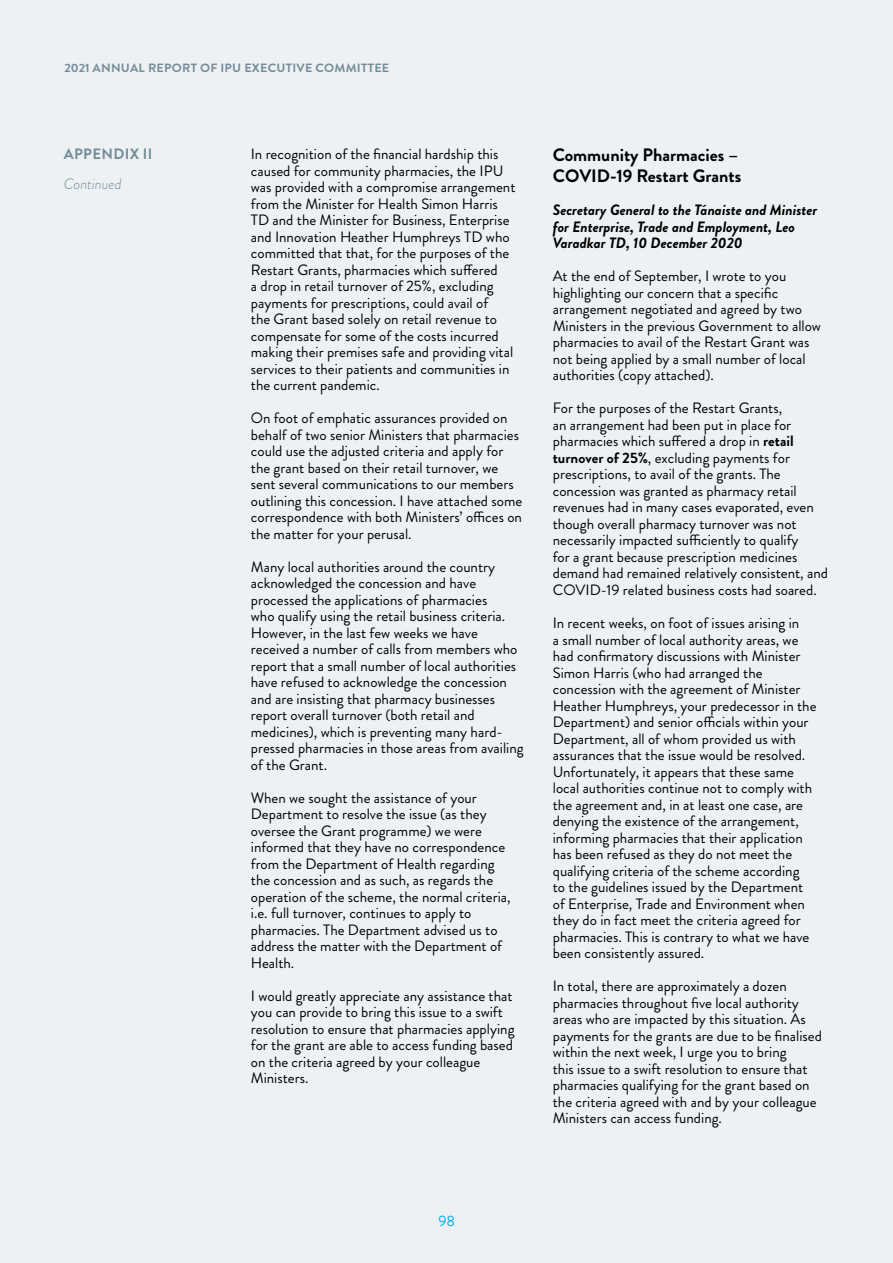
<style>
.page{position:relative;width:893px;height:1263px;background:#edf1f4}
.page>*{position:absolute;margin:0;border:0;box-sizing:border-box;transform-origin:0 0}
.main_body{font:700 18px/21px "Brandon Grotesque";color:#000}
.main_body-2{font:15px/16.5px "Brandon Grotesque";color:#000}
.main_body-3{font:italic 700 15px/16.5px "Brandon Grotesque";color:#000}
.t1{font:700 15px "Brandon Grotesque";letter-spacing:.02em;color:#748d99}
.t2{font:italic 300 15px "Brandon Grotesque";color:#748d99}
.t3{font:15px "Brandon Grotesque";color:#00ace9}
.t4{font:700 12px "Brandon Grotesque";letter-spacing:.02em;color:#748d99;scale:1.04 1}
.s1{font-weight:700}
</style>
<div class="page">
<p class="t4" style="left:64px;top:60px;width:314px">2021 ANNUAL REPORT OF IPU EXECUTIVE COMMITTEE</p>
<p class="t1" style="left:64px;top:144px;width:90px">APPENDIX II</p>
<p class="t2" style="left:64px;top:174px;width:59px">Continued</p>
<p class="main_body-2" style="left:251px;top:146px;width:266px">In recognition of the financial hardship this caused for community pharmacies, the IPU was provided with a compromise arrangement from the Minister for Health Simon Harris TD and the Minister for Business, Enterprise and Innovation Heather Humphreys TD who committed that that, for the purposes of the Restart Grants, pharmacies which suffered<br>a drop in retail turnover of 25%, excluding payments for prescriptions, could avail of<br>the Grant based solely on retail revenue to compensate for some of the costs incurred making their premises safe and providing vital services to their patients and communities in the current pandemic.</p>
<p class="main_body-2" style="left:251px;top:410px;width:273px">On foot of emphatic assurances provided on behalf of two senior Ministers that pharmacies could use the adjusted criteria and apply for the grant based on their retail turnover, we sent several communications to our members outlining this concession. I have attached some correspondence with both Ministers’ offices on the matter for your perusal.</p>
<p class="main_body-2" style="left:251px;top:559px;width:274px">Many local authorities around the country acknowledged the concession and have processed the applications of pharmacies<br>who qualify using the retail business criteria.<br>However, in the last few weeks we have received a number of calls from members who report that a small number of local authorities have refused to acknowledge the concession and are insisting that pharmacy businesses report overall turnover (both retail and medicines), which is preventing many hard&shy;pressed pharmacies in those areas from availing of the Grant.</p>
<p class="main_body-2" style="left:251px;top:790px;width:261px">When we sought the assistance of your Department to resolve the issue (as they oversee the Grant programme) we were informed that they have no correspondence from the Department of Health regarding the concession and as such, as regards the operation of the scheme, the normal criteria, i.e. full turnover, continues to apply to pharmacies. The Department advised us to address the matter with the Department of Health.</p>
<p class="main_body-2" style="left:251px;top:988px;width:265px">I would greatly appreciate any assistance that you can provide to bring this issue to a swift resolution to ensure that pharmacies applying for the grant are able to access funding based on the criteria agreed by your colleague Ministers.</p>
<p class="main_body" style="left:553px;top:145px;width:190px">Community Pharmacies –<br>COVID-19 Restart Grants</p>
<p class="main_body-3" style="left:553px;top:202px;width:266px">Secretary General to the Tánaiste and Minister for Enterprise, Trade and Employment, Leo<br>Varadkar TD, 10 December 2020</p>
<p class="main_body-2" style="left:553px;top:268px;width:270px">At the end of September, I wrote to you highlighting our concern that a specific arrangement negotiated and agreed by two Ministers in the previous Government to allow pharmacies to avail of the Restart Grant was not being applied by a small number of local authorities (copy attached).</p>
<p class="main_body-2" style="left:553px;top:400px;width:277px">For the purposes of the Restart Grants,<br>an arrangement had been put in place for pharmacies which suffered a drop in <span class="s1">retail turnover of 25%</span>, excluding payments for prescriptions, to avail of the grants. The concession was granted as pharmacy retail revenues had in many cases evaporated, even though overall pharmacy turnover was not necessarily impacted sufficiently to qualify<br>for a grant because prescription medicines demand had remained relatively consistent, and COVID-19 related business costs had soared.</p>
<p class="main_body-2" style="left:553px;top:615px;width:265px">In recent weeks, on foot of issues arising in<br>a small number of local authority areas, we had confirmatory discussions with Minister Simon Harris (who had arranged the concession with the agreement of Minister Heather Humphreys, your predecessor in the Department) and senior officials within your Department, all of whom provided us with assurances that the issue would be resolved.<br>Unfortunately, it appears that these same local authorities continue not to comply with the agreement and, in at least one case, are denying the existence of the arrangement, informing pharmacies that their application has been refused as they do not meet the qualifying criteria of the scheme according<br>to the guidelines issued by the Department of Enterprise, Trade and Environment when they do in fact meet the criteria agreed for pharmacies. This is contrary to what we have been consistently assured.</p>
<p class="main_body-2" style="left:553px;top:978px;width:271px">In total, there are approximately a dozen pharmacies throughout five local authority areas who are impacted by this situation. As payments for the grants are due to be finalised within the next week, I urge you to bring<br>this issue to a swift resolution to ensure that pharmacies qualifying for the grant based on the criteria agreed with and by your colleague Ministers can access funding.</p>
<p class="t3" style="left:438px;top:1210px;width:18px">98</p>
</div>
